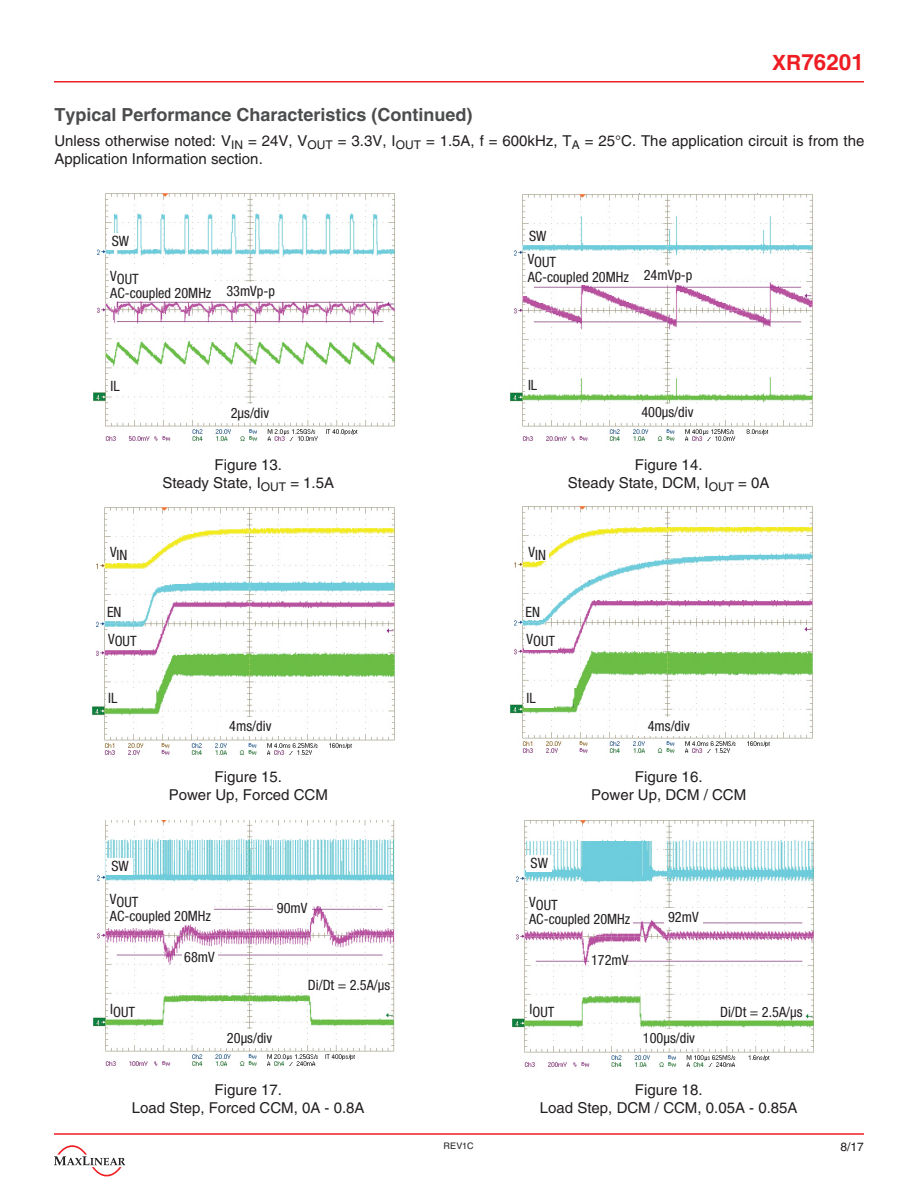
<style>
.page{position:relative;width:918px;height:1188px;background:#fff}
.page>*{position:absolute;margin:0;border:0;box-sizing:border-box;transform-origin:0 0}
.t1{font:700 22.5px "Helvetica LT Std";color:#ee1d23}
.Heading{font:700 18px "Helvetica LT Std";color:#4b4c4d}
.Figure_Titles{font:15px/18px "Helvetica LT Std";color:#231f20;text-align:center}
.Body_Text{font:15px/18px "Helvetica LT Std";color:#231f20}
.t2{font:condensed 14.25px/14.2px "Helvetica Neue LT Std";color:#231f20}
.t3{font:12px "Helvetica LT Std";color:#231f20}
.t4{font:9px "Helvetica LT Std";color:#231f20}
.s1{font-size:21px}
</style>
<div class="page">
<hr style="left:54px;top:1133px;width:810px;height:2px;background:#ee1d23">
<hr style="left:54px;top:81px;width:810px;height:1px;background:#ee1d23">
<svg style="left:54px;top:1145px;width:71px;height:32px"></svg>
<img style="left:510px;top:194px;width:303px;height:247px">
<div style="left:525px;top:228px;width:26px;height:17px;background:#fff"></div>
<div style="left:526px;top:251px;width:105px;height:34px;background:#fff"></div>
<div style="left:526px;top:375px;width:29px;height:19px;background:#fff"></div>
<div style="left:636px;top:267px;width:64px;height:18px;background:#fff"></div>
<div style="left:635px;top:404px;width:64px;height:18px;background:#fff"></div>
<img style="left:93px;top:194px;width:302px;height:247px">
<div style="left:107px;top:233px;width:26px;height:17px;background:#fff"></div>
<div style="left:109px;top:267px;width:105px;height:34px;background:#fff"></div>
<div style="left:108px;top:376px;width:30px;height:18px;background:#fff"></div>
<div style="left:219px;top:283px;width:64px;height:18px;background:#fff"></div>
<div style="left:218px;top:405px;width:64px;height:18px;background:#fff"></div>
<img style="left:510px;top:506px;width:303px;height:247px">
<div style="left:524px;top:544px;width:25px;height:17px;background:#fff"></div>
<div style="left:524px;top:603px;width:18px;height:17px;background:#fff"></div>
<div style="left:524px;top:689px;width:30px;height:18px;background:#fff"></div>
<div style="left:524px;top:631px;width:34px;height:19px;background:#fff"></div>
<div style="left:637px;top:717px;width:64px;height:18px;background:#fff"></div>
<img style="left:92px;top:508px;width:303px;height:247px">
<div style="left:106px;top:544px;width:26px;height:17px;background:#fff"></div>
<div style="left:106px;top:603px;width:18px;height:17px;background:#fff"></div>
<div style="left:106px;top:689px;width:29px;height:18px;background:#fff"></div>
<div style="left:106px;top:631px;width:33px;height:19px;background:#fff"></div>
<div style="left:218px;top:717px;width:64px;height:18px;background:#fff"></div>
<img style="left:512px;top:821px;width:302px;height:246px">
<div style="left:664px;top:908px;width:38px;height:18px;background:#fff"></div>
<div style="left:589px;top:952px;width:36px;height:18px;background:#fff"></div>
<div style="left:719px;top:1001px;width:84px;height:18px;background:#fff"></div>
<div style="left:526px;top:855px;width:26px;height:17px;background:#fff"></div>
<div style="left:528px;top:893px;width:105px;height:34px;background:#fff"></div>
<div style="left:527px;top:999px;width:30px;height:19px;background:#fff"></div>
<div style="left:637px;top:1029px;width:64px;height:18px;background:#fff"></div>
<img style="left:93px;top:821px;width:302px;height:245px">
<div style="left:273px;top:899px;width:38px;height:18px;background:#fff"></div>
<div style="left:182px;top:948px;width:35px;height:18px;background:#fff"></div>
<div style="left:306px;top:976px;width:85px;height:18px;background:#fff"></div>
<div style="left:107px;top:858px;width:26px;height:16px;background:#fff"></div>
<div style="left:109px;top:891px;width:104px;height:33px;background:#fff"></div>
<div style="left:108px;top:999px;width:29px;height:19px;background:#fff"></div>
<div style="left:218px;top:1029px;width:64px;height:18px;background:#fff"></div>
<h1 class="t1" style="left:772px;top:49px;width:93px"><span class="s1">XR</span>76201</h1>
<p class="Heading" style="left:54px;top:104px;width:420px">Typical Performance Characteristics (Continued)</p>
<p class="Body_Text" style="left:54px;top:131px;width:811px">Unless otherwise noted: V<sub>IN</sub> = 24V, V<sub>OUT</sub> = 3.3V, I<sub>OUT</sub> = 1.5A, f = 600kHz, T<sub>A</sub> = 25°C. The application circuit is from the<br>Application Information section.</p>
<p class="t2" style="left:112px;top:233px;width:19px">SW</p>
<p class="t2" style="left:110px;top:271px;width:103px">VOUT<br>AC-coupled 20MHz</p>
<p class="t2" style="left:226px;top:284px;width:50px">33mVp-p</p>
<p class="t2" style="left:111px;top:379px;width:11px">IL</p>
<p class="t2" style="left:528px;top:222px;width:30px;line-height:26.5px">SW<br>VOUT</p>
<p class="t2" style="left:528px;top:269px;width:103px">AC-coupled 20MHz</p>
<p class="t2" style="left:644px;top:268px;width:50px">24mVp-p</p>
<p class="t2" style="left:528px;top:378px;width:11px">IL</p>
<p class="t2" style="left:641px;top:405px;width:54px">400µs/div</p>
<p class="t2" style="left:231px;top:406px;width:40px">2µs/div</p>
<p class="Figure_Titles" style="left:162px;top:455px;width:173px">Figure 13.<br>Steady State, I<sub>OUT</sub> = 1.5A</p>
<p class="Figure_Titles" style="left:568px;top:455px;width:203px">Figure 14.<br>Steady State, DCM, I<sub>OUT</sub> = 0A</p>
<p class="t2" style="left:110px;top:548px;width:19px">VIN</p>
<p class="t2" style="left:529px;top:548px;width:19px">VIN</p>
<p class="t2" style="left:107px;top:605px;width:16px">EN</p>
<p class="t2" style="left:526px;top:605px;width:16px">EN</p>
<p class="t2" style="left:108px;top:634px;width:30px">VOUT</p>
<p class="t2" style="left:527px;top:634px;width:30px">VOUT</p>
<p class="t2" style="left:108px;top:690px;width:11px">IL</p>
<p class="t2" style="left:527px;top:690px;width:11px">IL</p>
<p class="t2" style="left:229px;top:719px;width:44px">4ms/div</p>
<p class="t2" style="left:648px;top:718px;width:44px">4ms/div</p>
<p class="Figure_Titles" style="left:169px;top:768px;width:161px">Figure 15.<br>Power Up, Forced CCM</p>
<p class="Figure_Titles" style="left:591px;top:768px;width:157px">Figure 16.<br>Power Up, DCM / CCM</p>
<p class="t2" style="left:111px;top:858px;width:19px">SW</p>
<p class="t2" style="left:110px;top:895px;width:103px">VOUT<br>AC-coupled 20MHz</p>
<p class="t2" style="left:277px;top:900px;width:32px">90mV</p>
<p class="t2" style="left:531px;top:855px;width:19px">SW</p>
<p class="t2" style="left:529px;top:898px;width:103px">VOUT<br>AC-coupled 20MHz</p>
<p class="t2" style="left:668px;top:910px;width:32px">92mV</p>
<p class="t2" style="left:184px;top:949px;width:32px">68mV</p>
<p class="t2" style="left:591px;top:953px;width:39px">172mV</p>
<p class="t2" style="left:308px;top:977px;width:84px">Di/Dt = 2.5A/µs</p>
<p class="t2" style="left:110px;top:1005px;width:26px">IOUT</p>
<p class="t2" style="left:530px;top:1005px;width:26px">IOUT</p>
<p class="t2" style="left:720px;top:1005px;width:84px">Di/Dt = 2.5A/µs</p>
<p class="t2" style="left:227px;top:1031px;width:47px">20µs/div</p>
<p class="Figure_Titles" style="left:132px;top:1081px;width:234px">Figure 17.<br>Load Step, Forced CCM, 0A - 0.8A</p>
<p class="Figure_Titles" style="left:540px;top:1081px;width:259px">Figure 18.<br>Load Step, DCM / CCM, 0.05A - 0.85A</p>
<p class="t2" style="left:643px;top:1031px;width:54px">100µs/div</p>
<p class="t4" style="left:444px;top:1140px;width:31px">REV1C</p>
<p class="t3" style="left:841px;top:1140px;width:25px">8/17</p>
</div>
